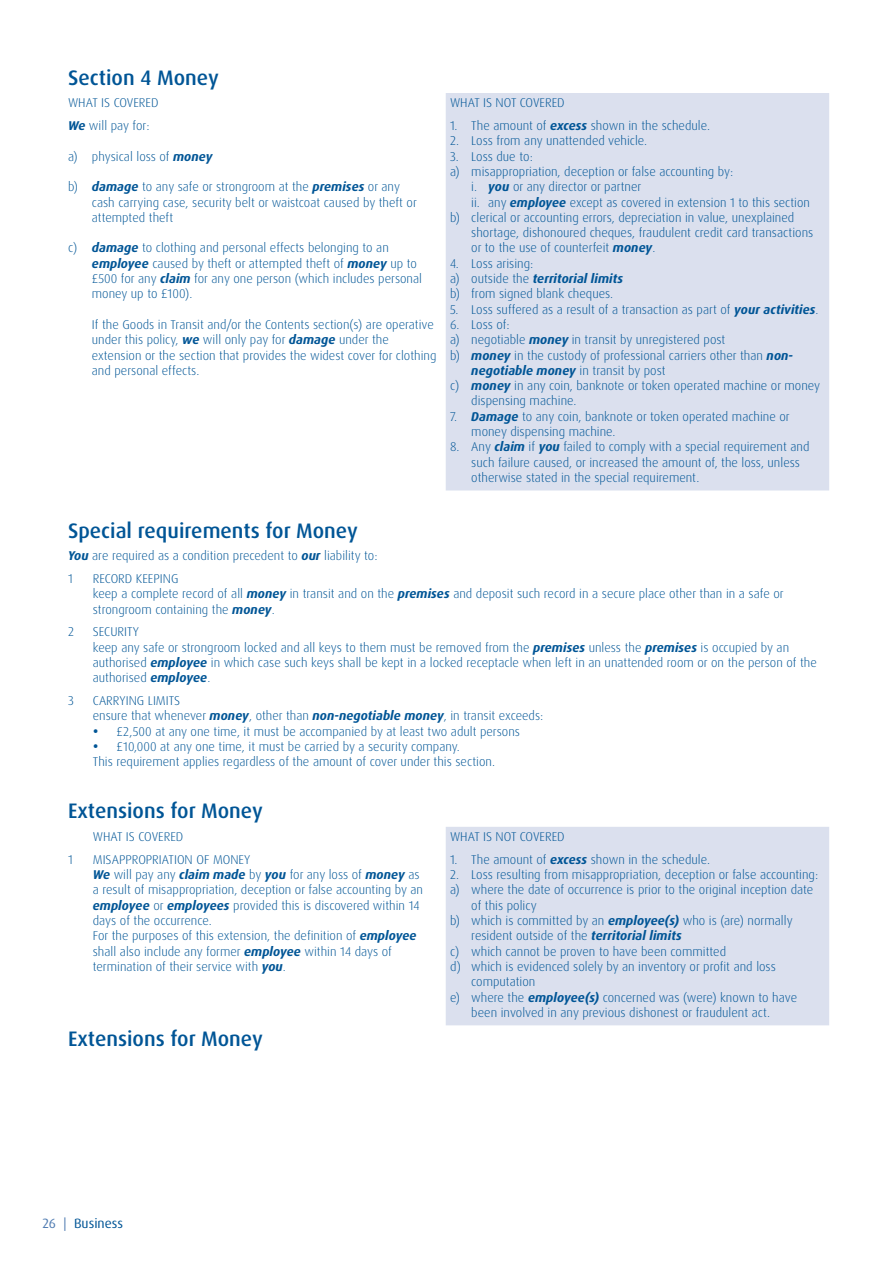
<style>
.page{position:relative;width:893px;height:1263px;background:#fff}
.page>*{position:absolute;margin:0;border:0;box-sizing:border-box;transform-origin:0 0}
.t1{font:500 21px "Dax Pro";color:#005596}
.t2{font:13.5px "Dax Pro";color:#005596}
.t3{font:300 12.75px/15.3px "Dax Pro";color:#005596}
.t4{font:italic 700 12.75px "Dax Pro";color:#005596}
.s1{font-weight:700;font-style:italic}
.s2{font-weight:300;font-style:normal}
.s3{color:#507cb2}
</style>
<div class="page">
<svg style="left:446px;top:93px;width:383px;height:932px;fill:#dbe0ee"></svg>
<h1 class="t1" style="left:68px;top:64px;width:152px">Section 4 Money</h1>
<p class="t3" style="left:68px;top:95px;width:92px">WHAT IS COVERED</p>
<p class="t3" style="left:450px;top:95px;width:116px">WHAT IS NOT COVERED</p>
<p class="t3" style="left:68px;top:118px;width:83px"><span class="s1">We</span> will pay for:</p>
<p class="t3" style="left:68px;top:149px;width:146px">a) physical loss of <span class="s1">money</span></p>
<p class="t3" style="left:92px;top:179px;width:327px;text-indent:-24px">b) <span class="s1">damage</span> to any safe or strongroom at the <span class="s1">premises</span> or any cash carrying case, security belt or waistcoat caused by theft or attempted theft</p>
<p class="t3" style="left:92px;top:240px;width:332px;text-indent:-24px">c) <span class="s1">damage</span> to clothing and personal effects belonging to an <span class="s1">employee</span> caused by theft or attempted theft of <span class="s1">money</span> up to £500 for any <span class="s1">claim</span> for any one person (which includes personal money up to £100).</p>
<p class="t3" style="left:92px;top:317px;width:346px">If the Goods in Transit and/or the Contents section(s) are operative under this policy, <span class="s1">we</span> will only pay for <span class="s1">damage</span> under the extension or the section that provides the widest cover for clothing and personal effects.</p>
<p class="t3" style="left:450px;top:118px;width:262px">1. The amount of <span class="s1">excess</span> shown in the schedule.</p>
<p class="t3" style="left:450px;top:133px;width:199px">2. Loss from any unattended vehicle.</p>
<p class="t3" style="left:450px;top:149px;width:84px">3. Loss due to:</p>
<p class="t3" style="left:450px;top:164px;width:285px">a) misappropriation, deception or false accounting by:</p>
<p class="t3" style="left:471px;top:179px;width:172px">i. <span class="s1">you</span> or any director or partner</p>
<p class="t3" style="left:471px;top:195px;width:340px">ii. any <span class="s1">employee</span> except as covered in extension 1 to this section</p>
<p class="t3" style="left:450px;top:210px;width:346px">b) clerical or accounting errors, depreciation in value, unexplained</p>
<p class="t3" style="left:471px;top:225px;width:343px">shortage, dishonoured cheques, fraudulent credit card transactions</p>
<p class="t3" style="left:471px;top:240px;width:186px">or to the use of counterfeit <span class="s1">money</span>.</p>
<p class="t3" style="left:450px;top:256px;width:175px">4. Loss arising:<br>a) outside the <span class="s1">territorial limits </span>b) from signed blank cheques.</p>
<p class="t3" style="left:450px;top:302px;width:370px">5. Loss suffered as a result of a transaction as part of <span class="s1">your activities</span>.</p>
<p class="t3" style="left:450px;top:317px;width:61px">6. Loss of:</p>
<p class="t3" style="left:450px;top:332px;width:277px">a) negotiable <span class="s1">money</span> in transit by unregistered post</p>
<p class="t3" style="left:450px;top:348px;width:345px">b) <span class="s1">money</span> in the custody of professional carriers other than <span class="s1">non-</span></p>
<p class="t4" style="left:471px;top:362px;width:196px">negotiable money <span class="s2">in transit by post</span></p>
<p class="t3" style="left:450px;top:378px;width:372px">c) <span class="s1">money</span> in any coin, banknote or token operated machine or money</p>
<p class="t3" style="left:471px;top:393px;width:107px">dispensing machine.</p>
<p class="t3" style="left:471px;top:409px;width:320px;text-indent:-21px">7. <span class="s1">Damage</span> to any coin, banknote or token operated machine or money dispensing machine.</p>
<p class="t3" style="left:471px;top:439px;width:340px;text-indent:-21px">8. Any <span class="s1">claim</span> if <span class="s1">you</span> failed to comply with a special requirement and such failure caused, or increased the amount of, the loss, unless otherwise stated in the special requirement.</p>
<h1 class="t1" style="left:68px;top:517px;width:291px">Special requirements for Money</h1>
<p class="t3" style="left:68px;top:544px;width:311px;line-height:22.8px"><span class="s1">You</span> are required as a condition precedent to <span class="s1">our</span> liability to:<br>1</p>
<p class="t3" style="left:93px;top:571px;width:692px">RECORD KEEPING<br>keep a complete record of all <span class="s1">money</span> in transit and on the <span class="s1">premises</span> and deposit such record in a secure place other than in a safe or strongroom containing the <span class="s1">money</span>.</p>
<p class="t3" style="left:68px;top:624px;width:7px">2</p>
<p class="t3" style="left:93px;top:624px;width:726px">SECURITY<br>keep any safe or strongroom locked and all keys to them must be removed from the <span class="s1">premises</span> unless the <span class="s1">premises</span> is occupied by an authorised <span class="s1">employee</span> in which case such keys shall be kept in a locked receptacle when left in an unattended room or on the person of the authorised <span class="s1">employee</span>.</p>
<p class="t3" style="left:68px;top:693px;width:7px">3</p>
<p class="t3" style="left:93px;top:693px;width:452px">CARRYING LIMITS<br>ensure that whenever <span class="s1">money</span>, other than <span class="s1">non-negotiable money</span>, in transit exceeds:</p>
<p class="t3" style="left:93px;top:724px;width:429px">• £2,500 at any one time, it must be accompanied by at least two adult persons</p>
<p class="t3" style="left:93px;top:739px;width:404px">• £10,000 at any one time, it must be carried by a security company.<br>This requirement applies regardless of the amount of cover under this section.</p>
<h1 class="t1" style="left:68px;top:797px;width:196px">Extensions for Money</h1>
<p class="t3" style="left:93px;top:829px;width:92px">WHAT IS COVERED</p>
<p class="t3" style="left:450px;top:829px;width:116px">WHAT IS NOT COVERED</p>
<p class="t3" style="left:68px;top:852px;width:6px">1</p>
<p class="t3" style="left:93px;top:852px;width:332px">MISAPPROPRIATION OF MONEY<br><span class="s1">We</span> will pay any <span class="s1">claim made</span> by <span class="s1">you</span> for any loss of <span class="s1">money</span> as a result of misappropriation, deception or false accounting by an <span class="s1">employee</span> or <span class="s1">employees</span> provided this is discovered within 14 days of the occurrence.<br>For the purposes of this extension, the definition of <span class="s1">employee </span>shall also include any former <span class="s1">employee</span> within 14 days of termination of their service with <span class="s1">you</span>.</p>
<p class="t3" style="left:450px;top:852px;width:262px">1. The amount of <span class="s1">excess</span> shown in the schedule.</p>
<p class="t3" style="left:450px;top:867px;width:370px">2. Loss resulting from misappropriation, deception or false accounting:</p>
<p class="t3" style="left:450px;top:882px;width:365px">a) where the date of occurrence is prior to the original inception date</p>
<p class="t3" style="left:471px;top:898px;width:67px">of this policy</p>
<p class="t3" style="left:450px;top:913px;width:344px">b) which is committed by an <span class="s1">employee(s)</span> who is (are) normally</p>
<p class="t3" style="left:471px;top:928px;width:212px">resident outside of the <span class="s1">territorial limits</span></p>
<p class="t3" style="left:450px;top:943px;width:278px">c) which cannot be proven to have been committed</p>
<p class="t3" style="left:450px;top:959px;width:327px">d) which is evidenced solely by an inventory or profit and loss</p>
<p class="t3" style="left:471px;top:974px;width:66px">computation</p>
<p class="t3" style="left:450px;top:989px;width:349px">e) where the <span class="s1">employee(s)</span> concerned was (were) known to have</p>
<p class="t3" style="left:471px;top:1005px;width:300px">been involved in any previous dishonest or fraudulent act.</p>
<h1 class="t1" style="left:68px;top:1025px;width:196px">Extensions for Money</h1>
<p class="t2" style="left:43px;top:1214px;width:82px"><span class="s3">26 |</span> Business</p>
</div>
